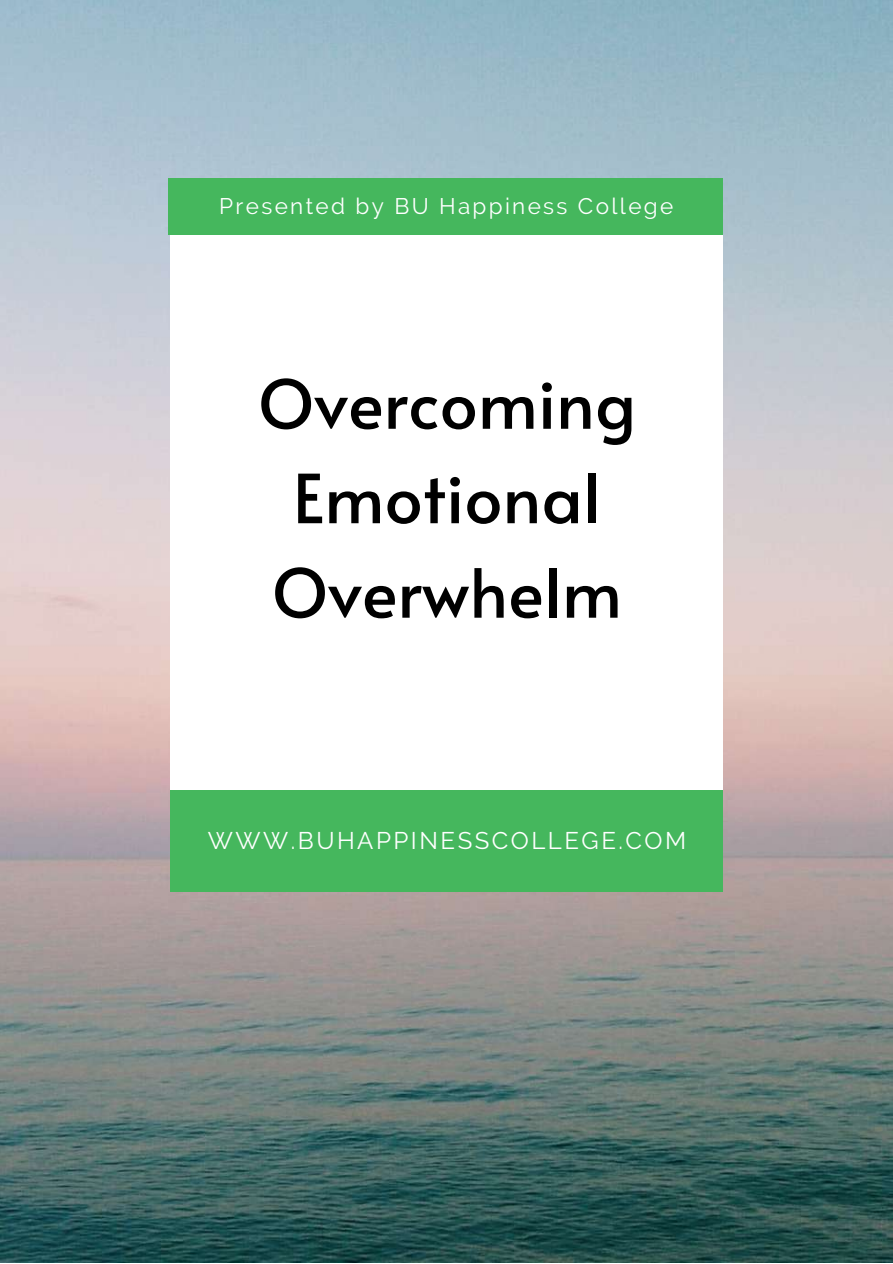
<style>
.page{position:relative;width:893px;height:1264px;background:#fff}
.page>*{position:absolute;margin:0;border:0;box-sizing:border-box;transform-origin:0 0}
.t1{font:67.5px/94.3px "Alata";color:#000;text-align:center}
.t2{font:24px "Raleway";letter-spacing:.105em;color:#fff}
.t3{font:22.5px "Raleway";letter-spacing:.105em;color:#fff}
</style>
<div class="page">
<img style="left:0;top:0;width:892px;height:1262px">
<div style="left:171px;top:178px;width:551px;height:712px;background:#fff"></div>
<div style="left:171px;top:789px;width:551px;height:102px;background:#45b75d"></div>
<div style="left:168px;top:178px;width:555px;height:57px;background:#45b75d"></div>
<p class="t3" style="left:219px;top:193px;width:455px">Presented by BU Happiness College</p>
<h1 class="t1" style="left:258px;top:354px;width:379px">Overcoming<br>Emotional<br>Overwhelm</h1>
<p class="t2" style="left:208px;top:826px;width:480px">WWW.BUHAPPINESSCOLLEGE.COM</p>
</div>
